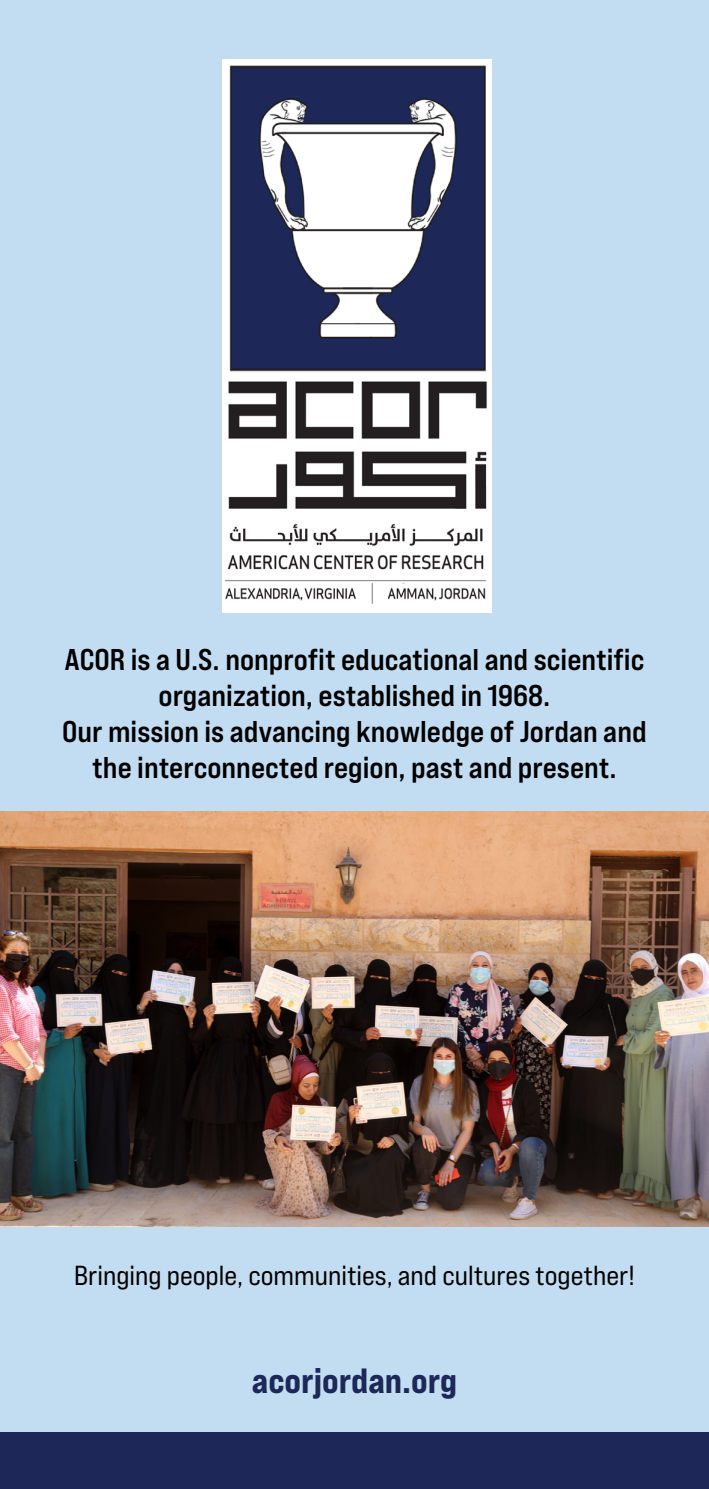
<style>
.page{position:relative;width:709px;height:1489px;background:#fff}
.page>*{position:absolute;margin:0;border:0;box-sizing:border-box;transform-origin:0 0}
.t1{font:35px "Bebas Neue Pro Exp Eb";color:#1d2758}
.t2{font:30px/36px "Bebas Neue Pro Exp Bd";color:#000;text-align:center}
.t3{font:27.5px "Bebas Neue Pro Exp Rg";color:#000}
</style>
<div class="page">
<div style="left:0;top:0;width:709px;height:1488px;background:#c2ddf2"></div>
<img style="left:0;top:811px;width:709px;height:414px">
<div style="left:0;top:1431px;width:709px;height:57px;background:#1d2758"></div>
<img style="left:222px;top:59px;width:269px;height:553px">
<p class="t2" style="left:62px;top:641px;width:586px">ACOR is a U.S. nonprofit educational and scientific organization, established in 1968.<br>Our mission is advancing knowledge of Jordan and the interconnected region, past and present.</p>
<p class="t3" style="left:74px;top:1258px;width:562px">Bringing people, communities, and cultures together!</p>
<p class="t1" style="left:252px;top:1358px;width:207px">acorjordan.org</p>
</div>
